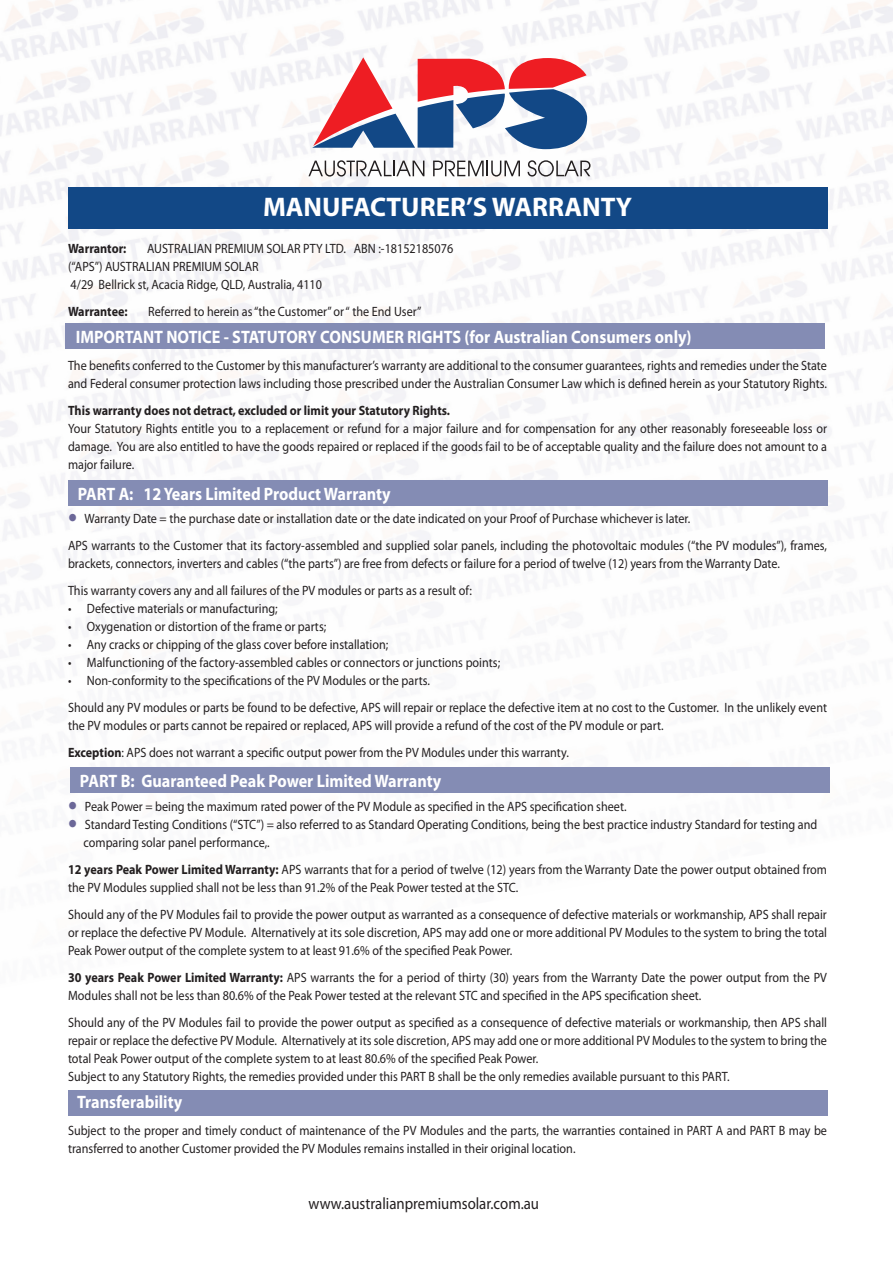
<style>
.page{position:relative;width:893px;height:1263px;background:#fff}
.page>*{position:absolute;margin:0;border:0;box-sizing:border-box;transform-origin:0 0}
.t1{font:700 27px "Myriad Pro";color:#fff}
.t2{font:700 18px "Myriad Pro";color:#fff;scale:.9 1}
.t3{font:16.5px "Myriad Pro";color:#231f20;scale:.9 1}
.t4{font:13.5px/18px "Myriad Pro";color:#231f20;scale:.9 1}
.t5{font:700 13.5px "Myriad Pro";color:#231f20;scale:.9 1}
.s1{font-size:36px;color:#6b6798}
.s2{font-weight:700}
</style>
<div class="page">
<img style="left:0;top:0;width:893px;height:793px">
<div style="left:68px;top:187px;width:759px;height:42px;background:#124886"></div>
<div style="left:66px;top:323px;width:759px;height:26px;background:#848cb4"></div>
<div style="left:68px;top:1090px;width:759px;height:25px;background:#848cb4"></div>
<div style="left:70px;top:767px;width:759px;height:26px;background:#848cb4"></div>
<div style="left:68px;top:480px;width:759px;height:26px;background:#848cb4"></div>
<svg style="left:312px;top:57px;width:275px;height:92px"></svg>
<svg style="left:308px;top:160px;width:116px;height:17px"></svg>
<svg style="left:433px;top:161px;width:87px;height:16px"></svg>
<svg style="left:528px;top:160px;width:62px;height:17px"></svg>
<p class="t1" style="left:263px;top:190px;width:370px">MANUFACTURER’S WARRANTY</p>
<p class="t5" style="left:68px;top:239px;width:66px">Warrantor:</p>
<p class="t4" style="left:147px;top:239px;width:342px">AUSTRALIAN PREMIUM SOLAR PTY LTD. ABN :-18152185076</p>
<p class="t4" style="left:68px;top:257px;width:213px">(“APS”) AUSTRALIAN PREMIUM SOLAR</p>
<p class="t4" style="left:71px;top:275px;width:281px">4/29 Bellrick st, Acacia Ridge, QLD, Australia, 4110</p>
<p class="t5" style="left:68px;top:302px;width:68px">Warrantee:</p>
<p class="t4" style="left:148px;top:302px;width:305px">Referred to herein as “the Customer” or “ the End User”</p>
<p class="t2" style="left:76px;top:325px;width:686px">IMPORTANT NOTICE - STATUTORY CONSUMER RIGHTS (for Australian Consumers only)</p>
<p class="t4" style="left:68px;top:356px;width:845px">The benefits conferred to the Customer by this manufacturer’s warranty are additional to the consumer guarantees, rights and remedies under the State and Federal consumer protection laws including those prescribed under the Australian Consumer Law which is defined herein as your Statutory Rights.</p>
<p class="t5" style="left:68px;top:401px;width:426px">This warranty does not detract, excluded or limit your Statutory Rights.</p>
<p class="t4" style="left:68px;top:419px;width:845px;text-align:justify">Your Statutory Rights entitle you to a replacement or refund for a major failure and for compensation for any other reasonably foreseeable loss or damage. You are also entitled to have the goods repaired or replaced if the goods fail to be of acceptable quality and the failure does not amount to a major failure.</p>
<p class="t2" style="left:78px;top:482px;width:349px">PART A: 12 Years Limited Product Warranty</p>
<p class="t4" style="left:68px;top:509px;width:693px"><span class="s1">•</span> Warranty Date = the purchase date or installation date or the date indicated on your Proof of Purchase whichever is later.</p>
<p class="t4" style="left:68px;top:536px;width:845px">APS warrants to the Customer that its factory-assembled and supplied solar panels, including the photovoltaic modules (“the PV modules”), frames, brackets, connectors, inverters and cables (“the parts”) are free from defects or failure for a period of twelve (12) years from the Warranty Date.</p>
<p class="t4" style="left:68px;top:581px;width:450px">This warranty covers any and all failures of the PV modules or parts as a result of:</p>
<p class="t4" style="left:68px;top:599px;width:234px">• Defective materials or manufacturing;</p>
<p class="t4" style="left:68px;top:617px;width:288px">• Oxygenation or distortion of the frame or parts;</p>
<p class="t4" style="left:68px;top:635px;width:357px">• Any cracks or chipping of the glass cover before installation;</p>
<p class="t4" style="left:68px;top:653px;width:482px">• Malfunctioning of the factory-assembled cables or connectors or junctions points;</p>
<p class="t4" style="left:68px;top:671px;width:404px">• Non-conformity to the specifications of the PV Modules or the parts.</p>
<p class="t4" style="left:68px;top:698px;width:845px">Should any PV modules or parts be found to be defective, APS will repair or replace the defective item at no cost to the Customer. In the unlikely event the PV modules or parts cannot be repaired or replaced, APS will provide a refund of the cost of the PV module or part.</p>
<p class="t4" style="left:68px;top:743px;width:558px"><span class="s2">Exception</span>: APS does not warrant a specific output power from the PV Modules under this warranty.</p>
<p class="t2" style="left:80px;top:769px;width:403px">PART B: Guaranteed Peak Power Limited Warranty</p>
<p class="t4" style="left:68px;top:797px;width:622px"><span class="s1">•</span> Peak Power = being the maximum rated power of the PV Module as specified in the APS specification sheet.</p>
<p class="t4" style="left:68px;top:815px;width:834px"><span class="s1">•</span> Standard Testing Conditions (“STC”) = also referred to as Standard Operating Conditions, being the best practice industry Standard for testing and</p>
<p class="t4" style="left:83px;top:833px;width:208px">comparing solar panel performance,.</p>
<p class="t4" style="left:68px;top:860px;width:845px"><span class="s2">12 years Peak Power Limited Warranty:</span> APS warrants that for a period of twelve (12) years from the Warranty Date the power output obtained from the PV Modules supplied shall not be less than 91.2% of the Peak Power tested at the STC.</p>
<p class="t4" style="left:68px;top:905px;width:845px;text-align:justify">Should any of the PV Modules fail to provide the power output as warranted as a consequence of defective materials or workmanship, APS shall repair or replace the defective PV Module. Alternatively at its sole discretion, APS may add one or more additional PV Modules to the system to bring the total Peak Power output of the complete system to at least 91.6% of the specified Peak Power.</p>
<p class="t4" style="left:68px;top:968px;width:845px"><span class="s2">30 years Peak Power Limited Warranty:</span> APS warrants the for a period of thirty (30) years from the Warranty Date the power output from the PV<br>Modules shall not be less than 80.6% of the Peak Power tested at the relevant STC and specified in the APS specification sheet.</p>
<p class="t4" style="left:68px;top:1013px;width:845px;text-align:justify">Should any of the PV Modules fail to provide the power output as specified as a consequence of defective materials or workmanship, then APS shall repair or replace the defective PV Module. Alternatively at its sole discretion, APS may add one or more additional PV Modules to the system to bring the total Peak Power output of the complete system to at least 80.6% of the specified Peak Power.</p>
<p class="t4" style="left:68px;top:1067px;width:736px">Subject to any Statutory Rights, the remedies provided under this PART B shall be the only remedies available pursuant to this PART.</p>
<p class="t2" style="left:77px;top:1090px;width:118px">Transferability</p>
<p class="t4" style="left:68px;top:1121px;width:845px">Subject to the proper and timely conduct of maintenance of the PV Modules and the parts, the warranties contained in PART A and PART B may be transferred to another Customer provided the PV Modules remains installed in their original location.</p>
<p class="t3" style="left:309px;top:1194px;width:258px">www.australianpremiumsolar.com.au</p>
</div>
